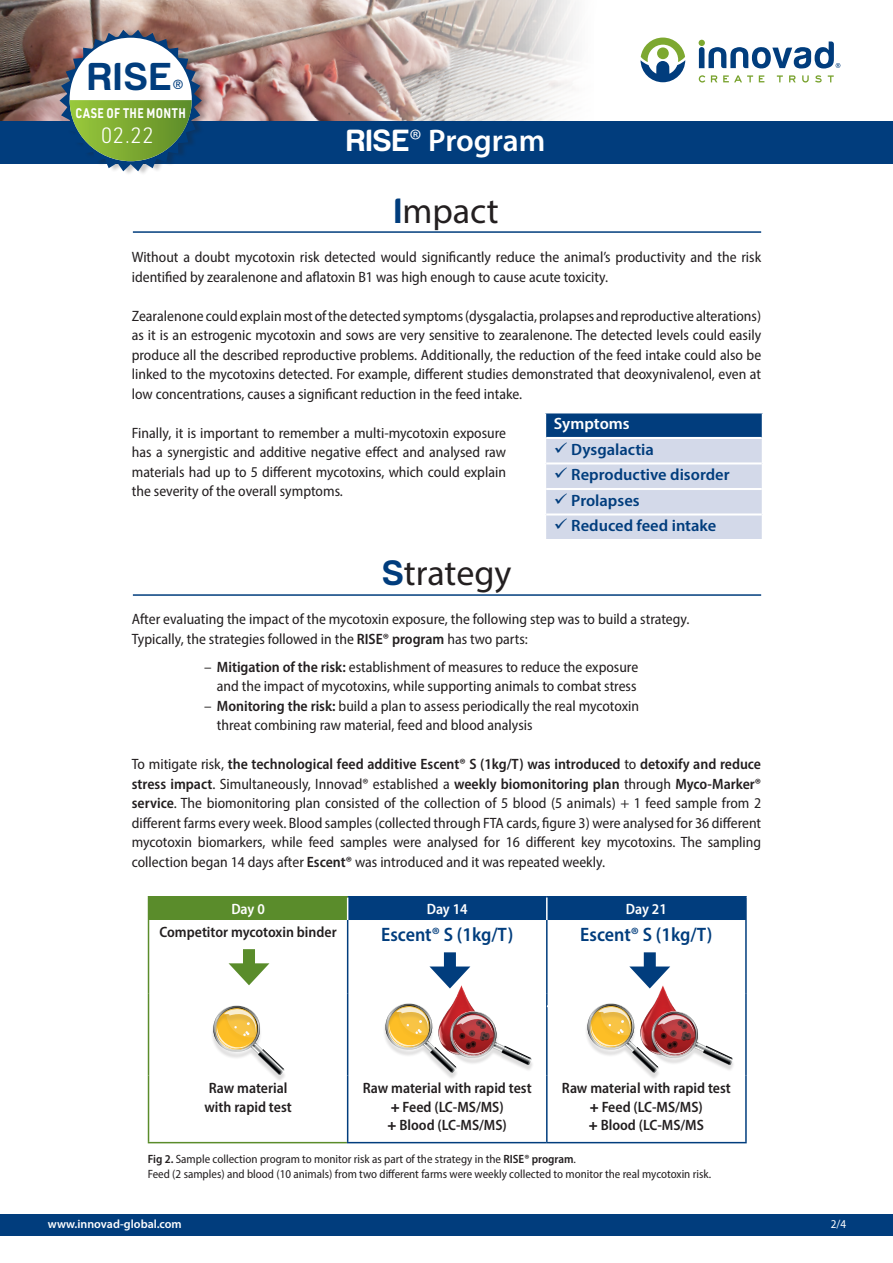
<style>
.page{position:relative;width:893px;height:1263px;background:#fff}
.page>*{position:absolute;margin:0;border:0;box-sizing:border-box;transform-origin:0 0}
.t1{font:700 39.9px "Harabara Mais Bold Harabara Mais";color:#013d7d}
.t2{font:36px "Myriad Pro";color:#231f20}
.t3{font:600 31.35px "Myriad Pro";letter-spacing:-.005em;color:#fff}
.t4{font:300 21.75px "URWDIN";color:#fff}
.t5{font:600 semi-condensed 19.5px "Myriad Pro";color:#013d7d}
.t6{font:600 semi-condensed 16.35px "Myriad Pro";color:#013d7d;scale:1.08 1}
.t7{font:600 semi-condensed 16.35px "Myriad Pro";color:#fff;scale:1.08 1}
.t8{font:semi-condensed 15px/19.5px "Myriad Pro";color:#231f20}
.t9{font:600 semi-condensed 15px/18.8px "Myriad Pro";color:#231f20}
.t10{font:600 semi-condensed 15px "Myriad Pro";color:#fff}
.t11{font:700 13.65px "URWDIN";letter-spacing:.04em;color:#fff;scale:.8 1}
.t12{font:condensed 13.35px "Frutiger";color:#013d7d}
.t13{font:semi-condensed 12px "Myriad Pro";color:#231f20}
.t14{font:600 12px "Myriad Pro";color:#fff}
.t15{font:semi-condensed 12px "Myriad Pro";color:#fff}
.s1{font-family:"Harabara Mais Bold Harabara Mais";font-weight:700}
.s2{font-weight:300;font-stretch:semi-condensed}
.s3{font-family:"Harabara Mais Bold Harabara Mais";font-weight:700;color:#013d7d}
.s4{font-weight:600}
.s5{font-weight:900;font-stretch:normal}
</style>
<div class="page">
<div style="left:0;top:121px;width:893px;height:43px;background:#013d7d"></div>
<div style="left:545px;top:412px;width:218px;height:26px;background:#013d7d"></div>
<div style="left:546px;top:439px;width:216px;height:100px;background:#d3d9e9"></div>
<hr style="left:544px;top:411px;width:220px;height:2px;background:#fff">
<hr style="left:546px;top:437px;width:216px;height:2px;background:#fff">
<hr style="left:546px;top:462px;width:216px;height:2px;background:#fff">
<hr style="left:546px;top:488px;width:216px;height:2px;background:#fff">
<hr style="left:546px;top:513px;width:216px;height:2px;background:#fff">
<hr style="left:544px;top:413px;width:2px;height:25px;background:#fff">
<hr style="left:762px;top:413px;width:2px;height:25px;background:#fff">
<div style="left:149px;top:897px;width:199px;height:23px;background:#5a8c2b"></div>
<svg style="left:149px;top:994px;width:200px;height:82px"></svg>
<hr style="left:348px;top:896px;width:199px;height:1px;background:#013d7d">
<hr style="left:547px;top:896px;width:200px;height:1px;background:#013d7d">
<hr style="left:745px;top:897px;width:2px;height:23px;background:#013d7d">
<hr style="left:745px;top:920px;width:2px;height:74px;background:#013d7d">
<hr style="left:347px;top:994px;width:1px;height:82px;background:#013d7d">
<hr style="left:745px;top:994px;width:2px;height:82px;background:#013d7d">
<hr style="left:745px;top:1076px;width:2px;height:66px;background:#013d7d">
<hr style="left:347px;top:1142px;width:200px;height:1px;background:#013d7d">
<hr style="left:547px;top:1142px;width:200px;height:1px;background:#013d7d">
<hr style="left:347px;top:1076px;width:1px;height:66px;background:#013d7d">
<hr style="left:546px;top:994px;width:2px;height:82px;background:#013d7d">
<hr style="left:546px;top:1076px;width:2px;height:66px;background:#013d7d">
<hr style="left:148px;top:896px;width:200px;height:1px;background:#5a8c2b">
<svg style="left:148px;top:897px;width:1px;height:23px"></svg>
<hr style="left:148px;top:920px;width:1px;height:74px;background:#5a8c2b">
<hr style="left:148px;top:994px;width:1px;height:82px;background:#5a8c2b">
<hr style="left:148px;top:1076px;width:1px;height:66px;background:#5a8c2b">
<hr style="left:148px;top:1142px;width:199px;height:1px;background:#5a8c2b">
<img style="left:0;top:0;width:660px;height:121px">
<svg style="left:699px;top:75px;width:6px;height:8px"></svg>
<svg style="left:711px;top:75px;width:6px;height:7px"></svg>
<svg style="left:723px;top:75px;width:30px;height:7px"></svg>
<svg style="left:759px;top:75px;width:5px;height:7px"></svg>
<svg style="left:777px;top:75px;width:6px;height:7px"></svg>
<svg style="left:789px;top:75px;width:7px;height:7px"></svg>
<svg style="left:802px;top:75px;width:7px;height:8px"></svg>
<svg style="left:815px;top:75px;width:7px;height:8px"></svg>
<svg style="left:828px;top:75px;width:6px;height:7px"></svg>
<svg style="left:640px;top:38px;width:45px;height:44px"></svg>
<svg style="left:699px;top:40px;width:141px;height:29px"></svg>
<div style="left:61px;top:28px;width:149px;height:148px;background:#231f20;opacity:.25"></div>
<svg style="left:60px;top:30px;width:142px;height:141px"></svg>
<img style="left:454px;top:994px;width:15px;height:7px">
<img style="left:656px;top:994px;width:14px;height:7px">
<div style="left:383px;top:1005px;width:76px;height:75px;background:#231f20;opacity:.15"></div>
<img style="left:383px;top:1001px;width:165px;height:72px">
<div style="left:211px;top:1008px;width:76px;height:74px;background:#231f20;opacity:.15"></div>
<svg style="left:211px;top:1003px;width:73px;height:72px"></svg>
<div style="left:585px;top:1005px;width:76px;height:75px;background:#231f20;opacity:.15"></div>
<img style="left:585px;top:1001px;width:148px;height:72px">
<div style="left:243px;top:949px;width:12px;height:23px;background:#5a8c2b"></div>
<svg style="left:229px;top:963px;width:40px;height:22px"></svg>
<svg style="left:347px;top:897px;width:399px;height:97px"></svg>
<div style="left:0;top:1214px;width:893px;height:22px;background:#013d7d"></div>
<hr style="left:133px;top:594px;width:628px;height:2px;background:#013d7d">
<hr style="left:133px;top:231px;width:628px;height:2px;background:#013d7d">
<p class="t1" style="left:88px;top:53px;width:86px">RISE</p>
<p class="t12" style="left:173px;top:76px;width:12px">®</p>
<p class="t11" style="left:76px;top:104px;width:139px">CASE OF THE MONTH</p>
<p class="t4" style="left:101px;top:121px;width:55px">02.22</p>
<p class="t3" style="left:346px;top:121px;width:201px"><span class="s1">RISE</span><span class="s2">®</span> Program</p>
<p class="t2" style="left:394px;top:189px;width:106px"><span class="s3">I</span>mpact</p>
<p class="t8" style="left:132px;top:247px;width:631px">Without a doubt mycotoxin risk detected would significantly reduce the animal’s productivity and the risk identified by zearalenone and aflatoxin B1 was high enough to cause acute toxicity.</p>
<p class="t8" style="left:132px;top:306px;width:631px;text-align:justify">Zearalenone could explain most of the detected symptoms (dysgalactia, prolapses and reproductive alterations) as it is an estrogenic mycotoxin and sows are very sensitive to zearalenone. The detected levels could easily produce all the described reproductive problems. Additionally, the reduction of the feed intake could also be linked to the mycotoxins detected. For example, different studies demonstrated that deoxynivalenol, even at low concentrations, causes a significant reduction in the feed intake.</p>
<p class="t8" style="left:132px;top:423px;width:376px;text-align:justify">Finally, it is important to remember a multi-mycotoxin exposure has a synergistic and additive negative effect and analysed raw materials had up to 5 different mycotoxins, which could explain the severity of the overall symptoms.</p>
<p class="t7" style="left:554px;top:413px;width:72px">Symptoms</p>
<p class="t6" style="left:554px;top:439px;width:94px">✓ Dysgalactia</p>
<p class="t6" style="left:554px;top:465px;width:164px">✓ Reproductive disorder</p>
<p class="t6" style="left:554px;top:490px;width:81px">✓ Prolapses</p>
<p class="t6" style="left:554px;top:516px;width:152px">✓ Reduced feed intake</p>
<p class="t2" style="left:381px;top:551px;width:131px"><span class="s3">S</span>trategy</p>
<p class="t8" style="left:132px;top:609px;width:559px">After evaluating the impact of the mycotoxin exposure, the following step was to build a strategy.<br>Typically, the strategies followed in the <span class="s4">RISE® program</span> has two parts:</p>
<p class="t8" style="left:204px;top:657px;width:436px;text-align:right">– <span class="s4">Mitigation of the risk:</span> establishment of measures to reduce the exposure and the impact of mycotoxins, while supporting animals to combat stress</p>
<p class="t8" style="left:217px;top:696px;width:424px;text-indent:-13px">– <span class="s4">Monitoring the risk:</span> build a plan to assess periodically the real mycotoxin threat combining raw material, feed and blood analysis</p>
<p class="t8" style="left:132px;top:754px;width:631px;text-align:justify">To mitigate risk, <span class="s4">the technological feed additive Escent® S (1kg/T) was introduced</span> to <span class="s4">detoxify and reduce stress impact</span>. Simultaneously, Innovad® established a <span class="s4">weekly biomonitoring plan</span> through <span class="s4">Myco-Marker® service</span>. The biomonitoring plan consisted of the collection of 5 blood (5 animals) + 1 feed sample from 2 different farms every week. Blood samples (collected through FTA cards, figure 3) were analysed for 36 different mycotoxin biomarkers, while feed samples were analysed for 16 different key mycotoxins. The sampling collection began 14 days after <span class="s4">Escent®</span> was introduced and it was repeated weekly.</p>
<p class="t10" style="left:231px;top:899px;width:35px">Day 0</p>
<p class="t10" style="left:427px;top:899px;width:42px">Day 14</p>
<p class="t10" style="left:626px;top:899px;width:42px">Day 21</p>
<p class="t9" style="left:159px;top:922px;width:179px">Competitor mycotoxin binder</p>
<p class="t5" style="left:381px;top:922px;width:134px">Escent® S (1kg/T)</p>
<p class="t5" style="left:580px;top:922px;width:134px">Escent® S (1kg/T)</p>
<p class="t9" style="left:204px;top:1078px;width:89px">Raw material with rapid test</p>
<p class="t9" style="left:363px;top:1078px;width:170px">Raw material with rapid test</p>
<p class="t9" style="left:391px;top:1097px;width:115px"><span class="s5">+</span> Feed (LC-MS/MS)</p>
<p class="t9" style="left:388px;top:1116px;width:121px"><span class="s5">+</span> Blood (LC-MS/MS)</p>
<p class="t9" style="left:562px;top:1078px;width:170px">Raw material with rapid test</p>
<p class="t9" style="left:590px;top:1097px;width:115px"><span class="s5">+</span> Feed (LC-MS/MS)</p>
<p class="t9" style="left:589px;top:1116px;width:117px"><span class="s5">+</span> Blood (LC-MS/MS</p>
<p class="t13" style="left:148px;top:1151px;width:430px"><span class="s4">Fig 2.</span> Sample collection program to monitor risk as part of the strategy in the <span class="s4">RISE® program</span>.</p>
<p class="t13" style="left:148px;top:1166px;width:565px">Feed (2 samples) and blood (10 animals) from two different farms were weekly collected to monitor the real mycotoxin risk.</p>
<p class="t14" style="left:48px;top:1216px;width:135px">www.innovad-global.com</p>
<p class="t15" style="left:831px;top:1217px;width:17px">2/4</p>
</div>
